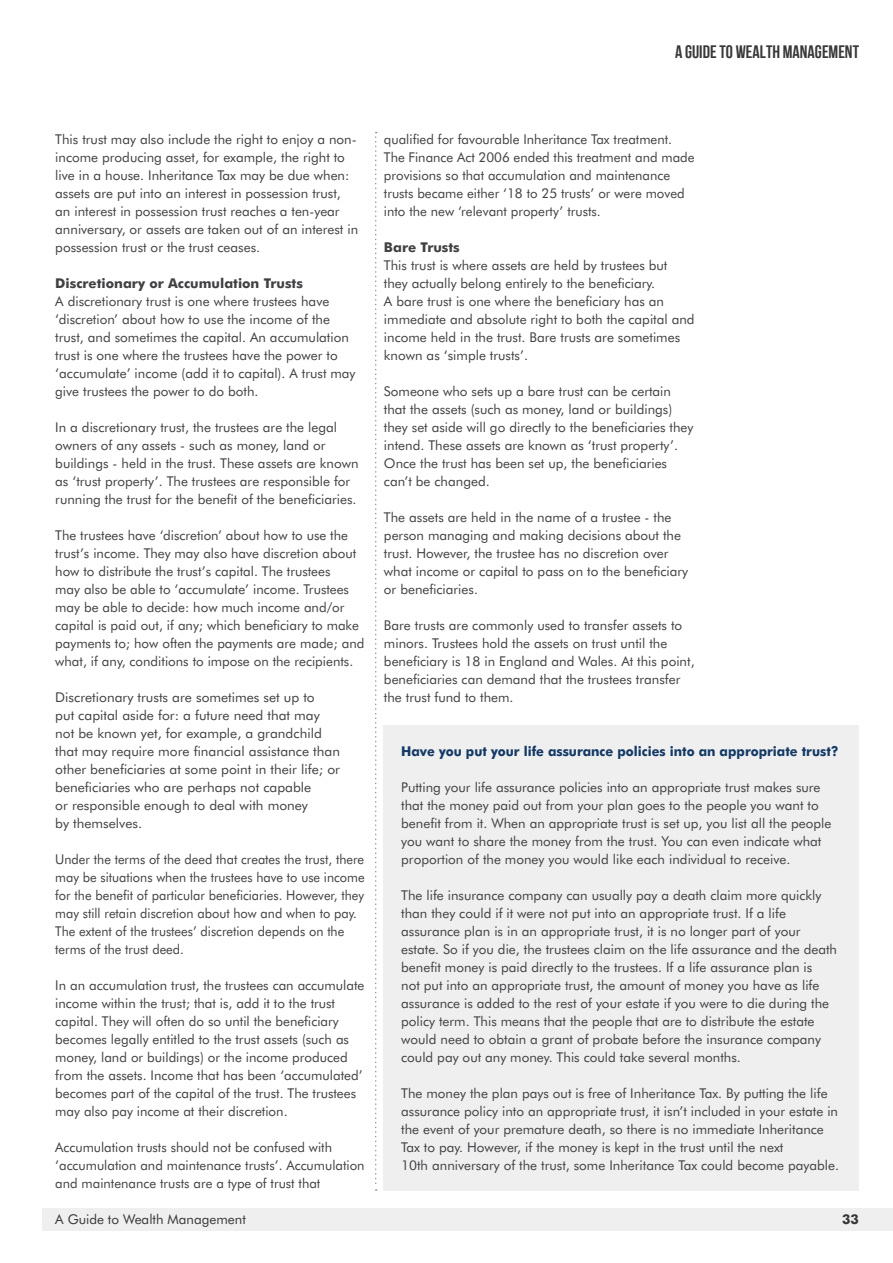
<style>
.page{position:relative;width:893px;height:1263px;background:#fff}
.page>*{position:absolute;margin:0;border:0;box-sizing:border-box;transform-origin:0 0}
.t1{font:18px "Bebas Neue";color:#383839}
.t2{font:13.5px/18px "Futura BT";color:#414042}
.t3{font:13.5px/18px "Futura BT";color:#414042;scale:.95 1}
.t4{font:700 13.5px "Futura BT";color:#133965;scale:.95 1}
.t5{font:700 13.5px "Futura BT";color:#414042}
.t6{font:13.5px "Futura BT";color:#383839}
.t7{font:700 13.5px "Futura BT";color:#383839}
</style>
<div class="page">
<div style="left:43px;top:1208px;width:849px;height:23px;background:#efeff0"></div>
<div style="left:384px;top:725px;width:475px;height:466px;background:#efeff0"></div>
<svg style="left:375px;top:132px;width:2px;height:1059px"></svg>
<h1 class="t1" style="left:675px;top:41px;width:186px">A GUIDE TO WEALTH MANAGEMENT</h1>
<p class="t2" style="left:55px;top:130px;width:304px">This trust may also include the right to enjoy a non&shy;income producing asset, for example, the right to live in a house. Inheritance Tax may be due when: assets are put into an interest in possession trust, an interest in possession trust reaches a ten-year anniversary, or assets are taken out of an interest in possession trust or the trust ceases.</p>
<p class="t5" style="left:55px;top:275px;width:249px">Discretionary or Accumulation Trusts</p>
<p class="t2" style="left:55px;top:292px;width:302px">A discretionary trust is one where trustees have ‘discretion’ about how to use the income of the trust, and sometimes the capital. An accumulation trust is one where the trustees have the power to ‘accumulate’ income (add it to capital). A trust may give trustees the power to do both.</p>
<p class="t2" style="left:55px;top:418px;width:305px">In a discretionary trust, the trustees are the legal owners of any assets - such as money, land or buildings - held in the trust. These assets are known as ‘trust property’. The trustees are responsible for running the trust for the benefit of the beneficiaries.</p>
<p class="t2" style="left:55px;top:526px;width:311px">The trustees have ‘discretion’ about how to use the trust’s income. They may also have discretion about how to distribute the trust’s capital. The trustees<br>may also be able to ‘accumulate’ income. Trustees may be able to decide: how much income and/or capital is paid out, if any; which beneficiary to make payments to; how often the payments are made; and what, if any, conditions to impose on the recipients.</p>
<p class="t2" style="left:55px;top:688px;width:286px">Discretionary trusts are sometimes set up to<br>put capital aside for: a future need that may not be known yet, for example, a grandchild that may require more financial assistance than other beneficiaries at some point in their life; or beneficiaries who are perhaps not capable<br>or responsible enough to deal with money<br>by themselves.</p>
<p class="t3" style="left:55px;top:850px;width:327px">Under the terms of the deed that creates the trust, there may be situations when the trustees have to use income for the benefit of particular beneficiaries. However, they may still retain discretion about how and when to pay.<br>The extent of the trustees’ discretion depends on the terms of the trust deed.</p>
<p class="t2" style="left:55px;top:976px;width:311px">In an accumulation trust, the trustees can accumulate income within the trust; that is, add it to the trust capital. They will often do so until the beneficiary becomes legally entitled to the trust assets (such as money, land or buildings) or the income produced from the assets. Income that has been ‘accumulated’ becomes part of the capital of the trust. The trustees may also pay income at their discretion.</p>
<p class="t2" style="left:55px;top:1138px;width:311px">Accumulation trusts should not be confused with ‘accumulation and maintenance trusts’. Accumulation and maintenance trusts are a type of trust that</p>
<p class="t2" style="left:384px;top:130px;width:312px">qualified for favourable Inheritance Tax treatment.<br>The Finance Act 2006 ended this treatment and made provisions so that accumulation and maintenance trusts became either ‘18 to 25 trusts’ or were moved into the new ‘relevant property’ trusts.</p>
<p class="t5" style="left:384px;top:239px;width:77px">Bare Trusts</p>
<p class="t2" style="left:384px;top:256px;width:312px">This trust is where assets are held by trustees but they actually belong entirely to the beneficiary.<br>A bare trust is one where the beneficiary has an immediate and absolute right to both the capital and income held in the trust. Bare trusts are sometimes known as ‘simple trusts’.</p>
<p class="t2" style="left:384px;top:382px;width:311px">Someone who sets up a bare trust can be certain that the assets (such as money, land or buildings) they set aside will go directly to the beneficiaries they intend. These assets are known as ‘trust property’.<br>Once the trust has been set up, the beneficiaries can’t be changed.</p>
<p class="t2" style="left:384px;top:508px;width:306px">The assets are held in the name of a trustee - the person managing and making decisions about the trust. However, the trustee has no discretion over what income or capital to pass on to the beneficiary or beneficiaries.</p>
<p class="t2" style="left:384px;top:616px;width:312px">Bare trusts are commonly used to transfer assets to minors. Trustees hold the assets on trust until the beneficiary is 18 in England and Wales. At this point, beneficiaries can demand that the trustees transfer the trust fund to them.</p>
<p class="t4" style="left:401px;top:743px;width:462px">Have you put your life assurance policies into an appropriate trust?</p>
<p class="t2" style="left:401px;top:778px;width:432px">Putting your life assurance policies into an appropriate trust makes sure that the money paid out from your plan goes to the people you want to benefit from it. When an appropriate trust is set up, you list all the people you want to share the money from the trust. You can even indicate what proportion of the money you would like each individual to receive.</p>
<p class="t2" style="left:401px;top:886px;width:437px">The life insurance company can usually pay a death claim more quickly than they could if it were not put into an appropriate trust. If a life assurance plan is in an appropriate trust, it is no longer part of your estate. So if you die, the trustees claim on the life assurance and the death benefit money is paid directly to the trustees. If a life assurance plan is<br>not put into an appropriate trust, the amount of money you have as life assurance is added to the rest of your estate if you were to die during the policy term. This means that the people that are to distribute the estate would need to obtain a grant of probate before the insurance company could pay out any money. This could take several months.</p>
<p class="t2" style="left:401px;top:1084px;width:439px">The money the plan pays out is free of Inheritance Tax. By putting the life assurance policy into an appropriate trust, it isn’t included in your estate in the event of your premature death, so there is no immediate Inheritance Tax to pay. However, if the money is kept in the trust until the next<br>10th anniversary of the trust, some Inheritance Tax could become payable.</p>
<p class="t6" style="left:55px;top:1211px;width:192px">A Guide to Wealth Management</p>
<p class="t7" style="left:842px;top:1211px;width:18px">33</p>
</div>
